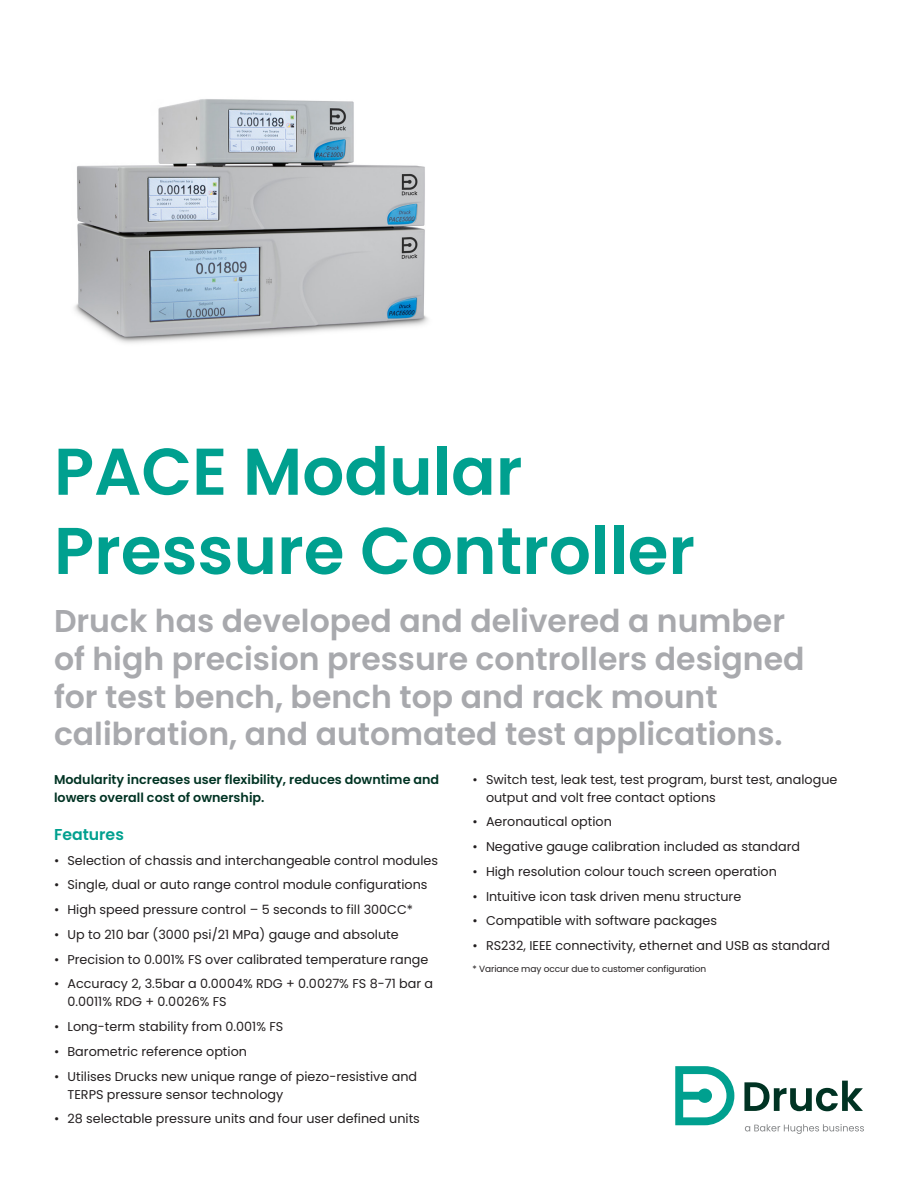
<style>
.page{position:relative;width:918px;height:1188px;background:#fff}
.page>*{position:absolute;margin:0;border:0;box-sizing:border-box;transform-origin:0 0}
.t1{font:600 66px/79.2px "Poppins";color:#00a08f}
.t2{font:600 31.5px/37.8px "Poppins";color:#a8a9ad}
.t3{font:600 15.75px "Poppins";color:#00a08f}
.t4{font:12.75px/18px "Poppins";color:#231f20}
.t5{font:600 12.75px/18px "Poppins";color:#003323}
.t6{font:9px "Poppins";letter-spacing:-.01em;color:#231f20}
</style>
<div class="page">
<img style="left:74px;top:99px;width:354px;height:244px">
<svg style="left:675px;top:1066px;width:59px;height:59px"></svg>
<svg style="left:744px;top:1081px;width:119px;height:30px"></svg>
<svg style="left:745px;top:1124px;width:119px;height:10px"></svg>
<h1 class="t1" style="left:54px;top:433px;width:643px">PACE Modular<br>Pressure Controller</h1>
<h2 class="t2" style="left:54px;top:603px;width:752px">Druck has developed and delivered a number of high precision pressure controllers designed for test bench, bench top and rack mount calibration, and automated test applications.</h2>
<p class="t5" style="left:54px;top:770px;width:387px">Modularity increases user flexibility, reduces downtime and lowers overall cost of ownership.</p>
<p class="t3" style="left:54px;top:825px;width:71px">Features</p>
<p class="t4" style="left:54px;top:851px;width:386px">• Selection of chassis and interchangeable control modules</p>
<p class="t4" style="left:54px;top:876px;width:375px">• Single, dual or auto range control module configurations</p>
<p class="t4" style="left:54px;top:901px;width:361px">• High speed pressure control – 5 seconds to fill 300CC*</p>
<p class="t4" style="left:54px;top:926px;width:346px">• Up to 210 bar (3000 psi/21 MPa) gauge and absolute</p>
<p class="t4" style="left:54px;top:950px;width:376px">• Precision to 0.001% FS over calibrated temperature range</p>
<p class="t4" style="left:68px;top:975px;width:367px;text-indent:-14px">• Accuracy 2, 3.5bar a 0.0004% RDG + 0.0027% FS 8-71 bar a<br>0.0011% RDG + 0.0026% FS</p>
<p class="t4" style="left:54px;top:1018px;width:231px">• Long-term stability from 0.001% FS</p>
<p class="t4" style="left:54px;top:1043px;width:195px">• Barometric reference option</p>
<p class="t4" style="left:68px;top:1067px;width:351px;text-indent:-14px">• Utilises Drucks new unique range of piezo-resistive and<br>TERPS pressure sensor technology</p>
<p class="t4" style="left:54px;top:1110px;width:367px">• 28 selectable pressure units and four user defined units</p>
<p class="t4" style="left:486px;top:770px;width:353px;text-indent:-14px">• Switch test, leak test, test program, burst test, analogue output and volt free contact options</p>
<p class="t4" style="left:472px;top:813px;width:141px">• Aeronautical option</p>
<p class="t4" style="left:472px;top:838px;width:329px">• Negative gauge calibration included as standard</p>
<p class="t4" style="left:472px;top:863px;width:306px">• High resolution colour touch screen operation</p>
<p class="t4" style="left:472px;top:887px;width:270px">• Intuitive icon task driven menu structure</p>
<p class="t4" style="left:472px;top:912px;width:246px">• Compatible with software packages</p>
<p class="t4" style="left:472px;top:937px;width:359px">• RS232, IEEE connectivity, ethernet and USB as standard</p>
<p class="t6" style="left:472px;top:963px;width:235px">* Variance may occur due to customer configuration</p>
</div>
